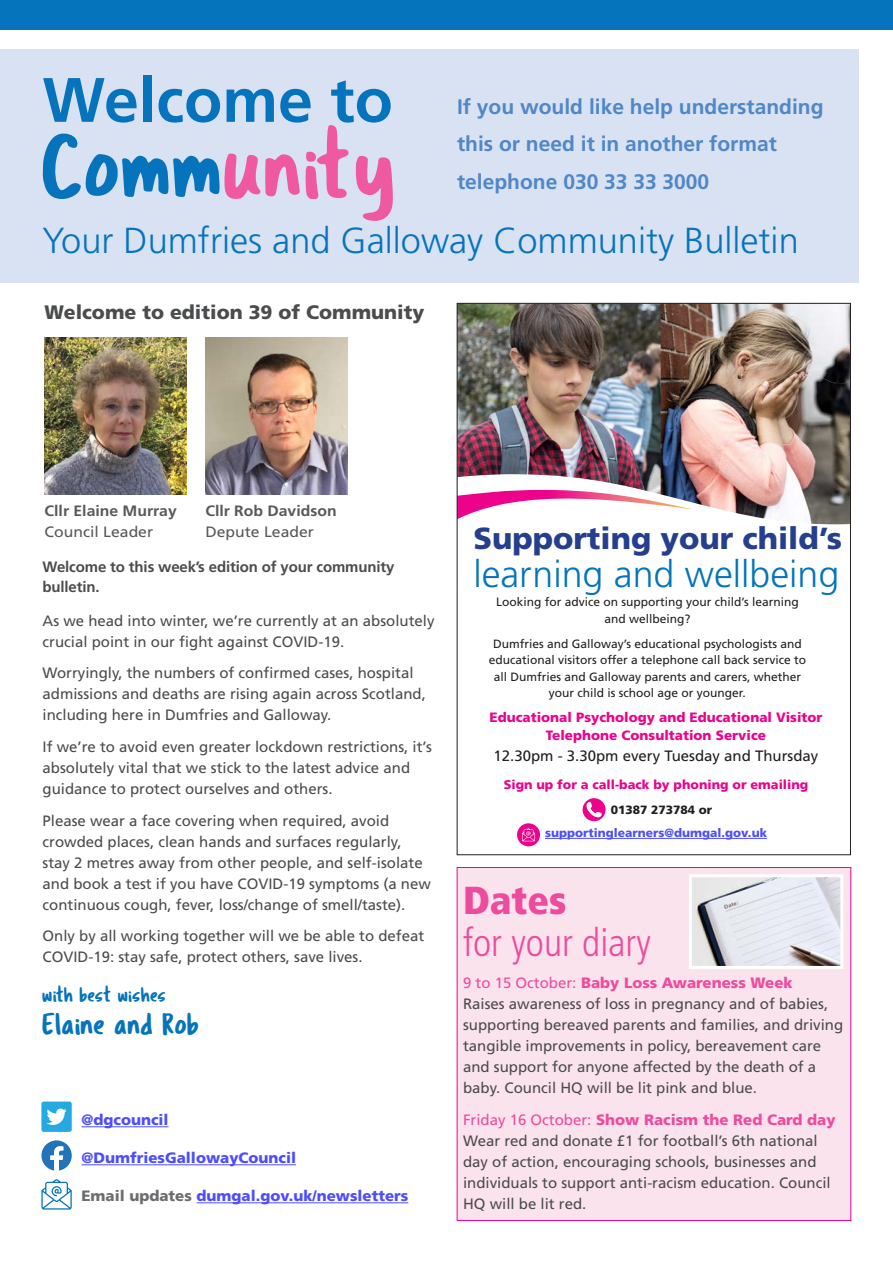
<style>
.page{position:relative;width:893px;height:1263px;background:#fff}
.page>*{position:absolute;margin:0;border:0;box-sizing:border-box;transform-origin:0 0}
.t1{font:93.9px "Tragic Marker";color:#ef59a1}
.t2{font:700 62.7px "Frutiger";color:#0574bc}
.Body{font:300 condensed 39px "Frutiger";color:#ed4c9c}
.Body-2{font:900 condensed 39px "Frutiger";color:#ed4c9c}
.t3{font:300 37.5px "Frutiger";color:#0574bc}
.t4{font:300 36.15px "Frutiger";color:#0574bc}
.t5{font:31.5px "Tragic Marker";color:#0574bc}
.t6{font:900 30.45px "Frutiger";color:#253f8e}
.Body-3{font:700 21px/37.5px "Frutiger";color:#5087c6}
.t7{font:21px "Tragic Marker";color:#0574bc}
.Body-4{font:900 19.5px "Frutiger";color:#4b4c4d}
.Body-5{font:15px/21px "Frutiger";color:#4b4c4d}
.Body-6{font:900 15px "Frutiger";color:#ed4c9c}
.Body-7{font:900 15px "Frutiger";color:#4d4dff}
.Body-8{font:700 15px/20.2px "Frutiger";letter-spacing:-.01em;color:#4b4c4d}
.heading_2{font:700 15px/21px "Frutiger";color:#5a5758;scale:1.05 1}
.body{font:15px "Frutiger";color:#231f20}
.heading_2-2{font:15px "Frutiger";color:#5a5758;scale:1.05 1}
.body-2{font:900 13.5px/18px "Frutiger";color:#ed028c;text-align:center}
.body-3{font:900 12.75px "Frutiger";color:#ed028c}
.t8{font:12px/16.5px "Frutiger";color:#231f20;text-align:center}
.body-4{font:900 12px "Frutiger";color:#4d4dff}
.body-5{font:900 12px "Frutiger";color:#231f20}
.s1{color:#0574bc}
.s2{font-weight:400}
.s3{color:#6c6d70}
</style>
<div class="page">
<div style="left:457px;top:867px;width:394px;height:354px;background:#fbe3ed;border:1px solid #ed028c"></div>
<img style="left:459px;top:305px;width:202px;height:169px">
<img style="left:661px;top:305px;width:188px;height:169px">
<img style="left:459px;top:474px;width:390px;height:51px">
<div style="left:0;top:0;width:893px;height:30px;background:#0574bc"></div>
<div style="left:0;top:49px;width:859px;height:234px;background:#d9e2f2"></div>
<img style="left:45px;top:337px;width:142px;height:157px">
<img style="left:205px;top:337px;width:142px;height:157px">
<hr style="left:81px;top:1126px;width:88px;height:1px;background:#4d4dff">
<hr style="left:81px;top:1164px;width:215px;height:1px;background:#4d4dff">
<hr style="left:197px;top:1202px;width:211px;height:1px;background:#4d4dff">
<svg style="left:41px;top:1140px;width:31px;height:31px"></svg>
<svg style="left:41px;top:1179px;width:31px;height:30px"></svg>
<div style="left:41px;top:1101px;width:31px;height:31px;background:#24aae1;border-radius:2px"></div>
<svg style="left:46px;top:1108px;width:21px;height:17px"></svg>
<hr style="left:545px;top:838px;width:222px;height:1px;background:#4d4dff">
<svg style="left:517px;top:823px;width:23px;height:23px"></svg>
<svg style="left:522px;top:828px;width:13px;height:13px"></svg>
<svg style="left:583px;top:798px;width:23px;height:23px"></svg>
<svg style="left:586px;top:802px;width:16px;height:15px"></svg>
<img style="left:693px;top:878px;width:146px;height:87px">
<div style="left:689px;top:874px;width:154px;height:95px;border:3px solid #fff"></div>
<p class="t2" style="left:43px;top:63px;width:352px">Welcome to</p>
<p class="t1" style="left:43px;top:109px;width:356px"><span class="s1">Comm</span>unity</p>
<p class="Body-3" style="left:457px;top:88px;width:368px">If you would like help understanding this or need it in another format telephone 030 33 33 3000</p>
<p class="t4" style="left:43px;top:220px;width:758px">Your Dumfries and Galloway Community Bulletin</p>
<p class="Body-4" style="left:45px;top:300px;width:381px">Welcome to edition 39 of Community</p>
<p class="heading_2" style="left:45px;top:501px;width:127px">Cllr Elaine Murray</p>
<p class="heading_2-2" style="left:45px;top:523px;width:105px">Council Leader</p>
<p class="heading_2" style="left:205px;top:501px;width:127px">Cllr Rob Davidson<br><span class="s2">Depute Leader</span></p>
<p class="Body-8" style="left:43px;top:556px;width:353px">Welcome to this week’s edition of your community bulletin.</p>
<p class="Body-5" style="left:43px;top:610px;width:394px">As we head into winter, we’re currently at an absolutely crucial point in our fight against COVID-19.</p>
<p class="Body-5" style="left:43px;top:663px;width:385px">Worryingly, the numbers of confirmed cases, hospital admissions and deaths are rising again across Scotland, including here in Dumfries and Galloway.</p>
<p class="Body-5" style="left:43px;top:736px;width:391px">If we’re to avoid even greater lockdown restrictions, it’s absolutely vital that we stick to the latest advice and guidance to protect ourselves and others.</p>
<p class="Body-5" style="left:43px;top:810px;width:390px">Please wear a face covering when required, avoid crowded places, clean hands and surfaces regularly, stay 2 metres away from other people, and self-isolate and book a test if you have COVID-19 symptoms (a new continuous cough, fever, loss/change of smell/taste).</p>
<p class="Body-5" style="left:43px;top:925px;width:383px">Only by all working together will we be able to defeat<br>COVID-19: stay safe, protect others, save lives.</p>
<p class="t7" style="left:43px;top:982px;width:125px">with best wishes</p>
<p class="t5" style="left:43px;top:1005px;width:159px">Elaine and Rob</p>
<p class="Body-7" style="left:81px;top:1111px;width:89px">@dgcouncil</p>
<p class="Body-7" style="left:81px;top:1149px;width:216px">@DumfriesGallowayCouncil</p>
<p class="Body-7" style="left:81px;top:1187px;width:328px"><span class="s3">Email updates</span> dumgal.gov.uk/newsletters</p>
<p class="t6" style="left:473px;top:520px;width:370px">Supporting your child’s</p>
<p class="t3" style="left:473px;top:553px;width:367px">learning and wellbeing</p>
<p class="t8" style="left:496px;top:594px;width:304px">Looking for advice on supporting your child’s learning and wellbeing?</p>
<p class="t8" style="left:489px;top:635px;width:319px">Dumfries and Galloway’s educational psychologists and educational visitors offer a telephone call back service to all Dumfries and Galloway parents and carers, whether your child is school age or younger.</p>
<p class="body-2" style="left:489px;top:708px;width:334px">Educational Psychology and Educational Visitor<br>Telephone Consultation Service</p>
<p class="body" style="left:494px;top:747px;width:326px">12.30pm - 3.30pm every Tuesday and Thursday</p>
<p class="body-3" style="left:504px;top:777px;width:306px">Sign up for a call-back by phoning or emailing</p>
<p class="body-5" style="left:611px;top:803px;width:103px">01387 273784 or</p>
<p class="body-4" style="left:545px;top:826px;width:223px">supportinglearners@dumgal.gov.uk</p>
<p class="Body-2" style="left:463px;top:877px;width:105px">Dates</p>
<p class="Body" style="left:463px;top:921px;width:189px">for your diary</p>
<p class="Body-6" style="left:463px;top:973px;width:331px"><span class="s2">9 to 15 October:</span> Baby Loss Awareness Week</p>
<p class="Body-5" style="left:463px;top:993px;width:382px">Raises awareness of loss in pregnancy and of babies, supporting bereaved parents and families, and driving tangible improvements in policy, bereavement care and support for anyone affected by the death of a baby. Council HQ will be lit pink and blue.</p>
<p class="Body-6" style="left:463px;top:1110px;width:374px"><span class="s2">Friday 16 October:</span> Show Racism the Red Card day</p>
<p class="Body-5" style="left:463px;top:1130px;width:369px">Wear red and donate £1 for football’s 6th national day of action, encouraging schools, businesses and individuals to support anti-racism education. Council HQ will be lit red.</p>
</div>
